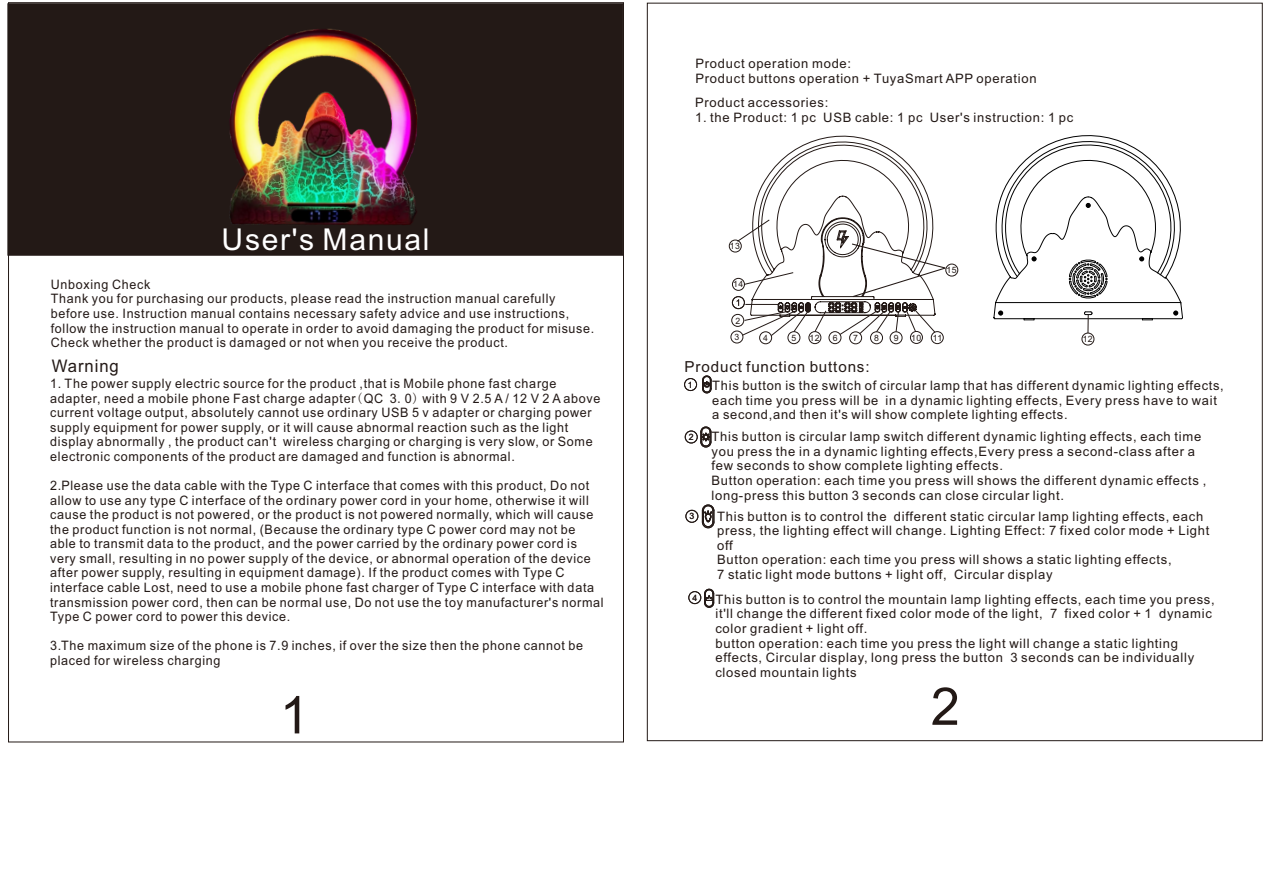
<style>
.page{position:relative;width:1263px;height:893px;background:#fff}
.page>*{position:absolute;margin:0;border:0;box-sizing:border-box;transform-origin:0 0}
.t1{font:52.05px "Arial";color:#231916}
.t2{font:30.15px "Arial";letter-spacing:.055em;color:#fff}
.t3{font:17.4px "Arial";letter-spacing:.055em;color:#231916;scale:.96 1}
.t4{font:15.15px "Arial";letter-spacing:.055em;color:#231916}
.t5{font:13.05px/14.5px "Arial";letter-spacing:.055em;color:#231916;scale:.96 1}
.t6{font:13.05px/14.5px "Arial";letter-spacing:.055em;color:#231916}
.t7{font:8.7px/16.6px "Arial";letter-spacing:.055em;color:#231916}
.s1{font-family:"Sim Sun"}
</style>
<div class="page">
<svg style="left:700px;top:427px;width:12px;height:20px"></svg>
<div style="left:7px;top:3px;width:615px;height:253px;background:#231916"></div>
<img style="left:215px;top:21px;width:216px;height:215px">
<div style="left:731px;top:314px;width:13px;height:13px;border:1px solid #231916;border-radius:50%"></div>
<div style="left:732px;top:296px;width:13px;height:13px;border:1px solid #231916;border-radius:50%"></div>
<div style="left:730px;top:331px;width:13px;height:12px;border:1px solid #231916;border-radius:50%"></div>
<div style="left:759px;top:331px;width:13px;height:13px;border:1px solid #231916;border-radius:50%"></div>
<div style="left:787px;top:331px;width:13px;height:13px;border:1px solid #231916;border-radius:50%"></div>
<div style="left:828px;top:331px;width:13px;height:13px;border:1px solid #231916;border-radius:50%"></div>
<div style="left:849px;top:331px;width:13px;height:13px;border:1px solid #231916;border-radius:50%"></div>
<div style="left:870px;top:331px;width:13px;height:13px;border:1px solid #231916;border-radius:50%"></div>
<div style="left:890px;top:331px;width:12px;height:13px;border:1px solid #231916;border-radius:50%"></div>
<div style="left:910px;top:331px;width:13px;height:13px;border:1px solid #231916;border-radius:50%"></div>
<div style="left:931px;top:331px;width:13px;height:13px;border:1px solid #231916;border-radius:50%"></div>
<div style="left:808px;top:331px;width:13px;height:13px;border:1px solid #231916;border-radius:50%"></div>
<div style="left:1081px;top:333px;width:13px;height:12px;border:1px solid #231916;border-radius:50%"></div>
<svg style="left:993px;top:135px;width:190px;height:198px"></svg>
<div style="left:729px;top:240px;width:13px;height:12px;border:1px solid #231916;border-radius:50%"></div>
<div style="left:732px;top:278px;width:13px;height:13px;border:1px solid #231916;border-radius:50%"></div>
<div style="left:945px;top:264px;width:13px;height:12px;border:1px solid #231916;border-radius:50%"></div>
<svg style="left:736px;top:135px;width:211px;height:201px"></svg>
<div style="left:684px;top:378px;width:13px;height:13px;border:1px solid #231916;border-radius:50%"></div>
<svg style="left:702px;top:376px;width:10px;height:17px"></svg>
<div style="left:685px;top:431px;width:13px;height:12px;border:1px solid #231916;border-radius:50%"></div>
<svg style="left:702px;top:505px;width:13px;height:23px"></svg>
<div style="left:685px;top:510px;width:13px;height:13px;border:1px solid #231916;border-radius:50%"></div>
<svg style="left:704px;top:589px;width:10px;height:19px"></svg>
<div style="left:688px;top:591px;width:13px;height:13px;border:1px solid #231916;border-radius:50%"></div>
<h2 class="t2" style="left:222px;top:228px;width:210px">User's Manual</h2>
<p class="t5" style="left:51px;top:278px;width:568px">Unboxing Check<br>Thank you for purchasing our products, please read the instruction manual carefully before use. Instruction manual contains necessary safety advice and use instructions, follow the instruction manual to operate in order to avoid damaging the product for misuse.<br>Check whether the product is damaged or not when you receive the product.</p>
<h3 class="t3" style="left:52px;top:359px;width:71px">Warning</h3>
<p class="t5" style="left:50px;top:378px;width:575px">1. The power supply electric source for the product ,that is Mobile phone fast charge adapter, need a mobile phone Fast charge adapter<span class="s1">(</span>QC 3<span class="s1">.</span>0<span class="s1">)</span> with 9 V 2.5 A / 12 V 2 A above current voltage output, absolutely cannot use ordinary USB 5 v adapter or charging power supply equipment for power supply, or it will cause abnormal reaction such as the light display abnormally , the product can't wireless charging or charging is very slow, or Some electronic components of the product are damaged and function is abnormal.</p>
<p class="t5" style="left:50px;top:479px;width:578px">2. Please use the data cable with the Type C interface that comes with this product, Do not allow to use any type C interface of the ordinary power cord in your home, otherwise it will cause the product is not powered, or the product is not powered normally, which will cause the product function is not normal, (Because the ordinary type C power cord may not be able to transmit data to the product, and the power carried by the ordinary power cord is very small, resulting in no power supply of the device, or abnormal operation of the device after power supply, resulting in equipment damage). If the product comes with Type C interface cable Lost, need to use a mobile phone fast charger of Type C interface with data transmission power cord, then can be normal use, Do not use the toy manufacturer's normal Type C power cord to power this device.</p>
<p class="t5" style="left:50px;top:640px;width:557px">3. The maximum size of the phone is 7.9 inches, if over the size then the phone cannot be placed for wireless charging</p>
<p class="t6" style="left:695px;top:57px;width:343px">Product operation mode:<br>Product buttons operation + TuyaSmart APP operation</p>
<p class="t6" style="left:695px;top:97px;width:135px">Product accessories:</p>
<p class="t6" style="left:695px;top:111px;width:380px">1. the Product: 1 pc USB cable: 1 pc User's instruction: 1 pc</p>
<p class="t7" style="left:730px;top:239px;width:12px">13</p>
<p class="t7" style="left:733px;top:277px;width:12px">14</p>
<p class="t7" style="left:735px;top:313px;width:7px">2<br>3</p>
<p class="t7" style="left:946px;top:263px;width:12px">15</p>
<p class="t7" style="left:763px;top:330px;width:6px">4</p>
<p class="t7" style="left:792px;top:330px;width:6px">5</p>
<p class="t7" style="left:810px;top:330px;width:12px">12</p>
<p class="t7" style="left:833px;top:330px;width:6px">6</p>
<p class="t7" style="left:853px;top:330px;width:6px">7</p>
<p class="t7" style="left:874px;top:330px;width:6px">8</p>
<p class="t7" style="left:894px;top:330px;width:6px">9</p>
<p class="t7" style="left:911px;top:330px;width:12px">10</p>
<p class="t7" style="left:933px;top:330px;width:11px">11</p>
<p class="t7" style="left:1083px;top:332px;width:12px">12</p>
<p class="t4" style="left:685px;top:361px;width:187px">Product function buttons:</p>
<p class="t6" style="left:712px;top:379px;width:513px">This button is the switch of circular lamp that has different dynamic lighting effects, each time you press will be in a dynamic lighting effects, Every press have to wait a second,and then it's will show complete lighting effects.</p>
<p class="t7" style="left:688px;top:377px;width:6px">1</p>
<p class="t7" style="left:689px;top:430px;width:6px">2</p>
<p class="t7" style="left:689px;top:509px;width:6px">3</p>
<p class="t7" style="left:692px;top:590px;width:6px">4</p>
<p class="t6" style="left:711px;top:430px;width:491px">This button is circular lamp switch different dynamic lighting effects, each time you press the in a dynamic lighting effects,Every press a second-class after a few seconds to show complete lighting effects.</p>
<p class="t6" style="left:717px;top:510px;width:494px">This button is to control the different static circular lamp lighting effects, each press, the lighting effect will change. Lighting Effect: 7 fixed color mode + Light off<br>Button operation: each time you press will shows a static lighting effects,<br>7 static light mode buttons + light off, Circular display</p>
<p class="t6" style="left:715px;top:593px;width:501px">This button is to control the mountain lamp lighting effects, each time you press, it'll change the different fixed color mode of the light, 7 fixed color + 1 dynamic color gradient + light off.<br>button operation: each time you press the light will change a static lighting effects, Circular display, long press the button 3 seconds can be individually closed mountain lights</p>
<p class="t6" style="left:711px;top:475px;width:496px">Button operation: each time you press will shows the different dynamic effects , long-press this button 3 seconds can close circular light.</p>
<h1 class="t1" style="left:280px;top:695px;width:30px">1</h1>
<h1 class="t1" style="left:931px;top:687px;width:30px">2</h1>
</div>
